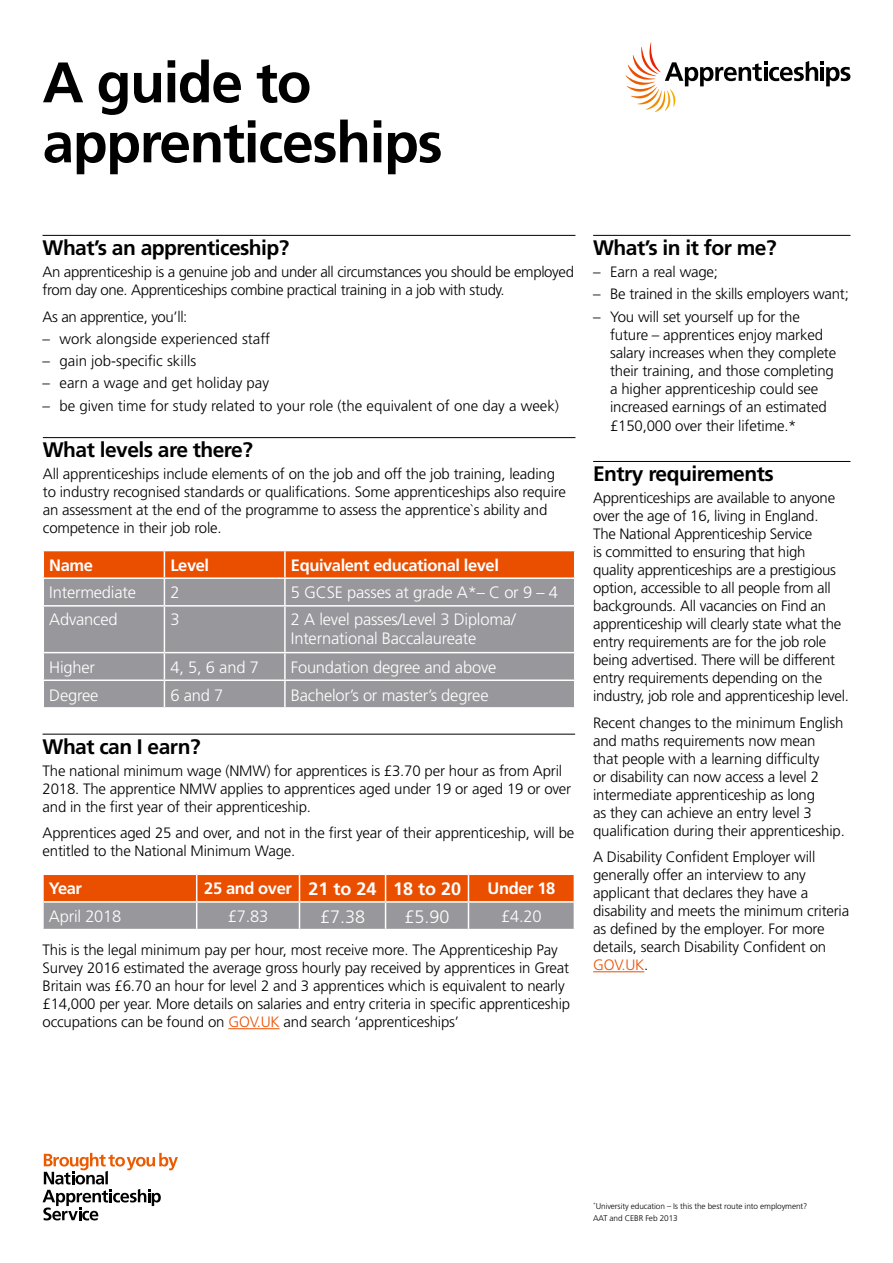
<style>
.page{position:relative;width:893px;height:1263px;background:#fff}
.page>*{position:absolute;margin:0;border:0;box-sizing:border-box;transform-origin:0 0}
.t1{font:700 57px/60px "Frutiger";letter-spacing:-.025em;color:#000}
.t2{font:700 21px "Frutiger";letter-spacing:-.025em;color:#000}
.t3{font:700 18px "Frutiger";color:#fff}
.t4{font:300 18px "Frutiger";color:#fff}
.t5{font:300 16.5px/19.5px "Frutiger";letter-spacing:-.01em;color:#fff}
.t6{font:700 16.5px "Frutiger";letter-spacing:-.025em;color:#fff}
.t7{font:300 15px/18px "Frutiger";letter-spacing:-.01em;color:#000}
.t8{font:300 8.25px/12px "Frutiger";letter-spacing:-.01em;color:#000}
.s1{font-size:16.5px}
.s2{color:#ea4f00}
</style>
<div class="page">
<hr style="left:43px;top:235px;width:532px;height:1px;background:#000">
<hr style="left:593px;top:235px;width:257px;height:1px;background:#000">
<hr style="left:593px;top:461px;width:257px;height:1px;background:#000">
<hr style="left:593px;top:971px;width:51px;height:1px;background:#ea4f00">
<svg style="left:625px;top:43px;width:225px;height:69px"></svg>
<hr style="left:820px;top:67px;width:4px;height:14px;background:#000">
<hr style="left:43px;top:437px;width:532px;height:1px;background:#000">
<hr style="left:43px;top:734px;width:532px;height:1px;background:#000">
<hr style="left:228px;top:1028px;width:52px;height:1px;background:#ea4f00">
<svg style="left:43px;top:1153px;width:135px;height:67px"></svg>
<div style="left:44px;top:607px;width:530px;height:100px;background:#98989c"></div>
<svg style="left:43px;top:550px;width:532px;height:55px;background:#c57c59"></svg>
<hr style="left:164px;top:607px;width:1px;height:45px;background:#fff">
<hr style="left:284px;top:607px;width:2px;height:45px;background:#fff">
<hr style="left:43px;top:652px;width:121px;height:1px;background:#fff">
<hr style="left:164px;top:652px;width:121px;height:1px;background:#fff">
<hr style="left:285px;top:652px;width:290px;height:1px;background:#fff">
<hr style="left:284px;top:653px;width:2px;height:26px;background:#fff">
<hr style="left:43px;top:679px;width:121px;height:2px;background:#fff">
<hr style="left:164px;top:679px;width:121px;height:2px;background:#fff">
<svg style="left:164px;top:653px;width:1px;height:54px"></svg>
<hr style="left:285px;top:679px;width:290px;height:2px;background:#fff">
<hr style="left:284px;top:681px;width:2px;height:26px;background:#fff">
<svg style="left:43px;top:874px;width:532px;height:55px;background:#c57c5a"></svg>
<h1 class="t1" style="left:43px;top:52px;width:402px">A guide to apprenticeships</h1>
<h2 class="t2" style="left:43px;top:235px;width:248px">What’s an apprenticeship?</h2>
<p class="t7" style="left:43px;top:263px;width:533px">An apprenticeship is a genuine job and under all circumstances you should be employed from day one. Apprenticeships combine practical training in a job with study.</p>
<p class="t7" style="left:43px;top:307px;width:146px">As an apprentice, you’ll:</p>
<p class="t7" style="left:43px;top:330px;width:229px">– work alongside experienced staff</p>
<p class="t7" style="left:43px;top:352px;width:155px">– gain job-specific skills</p>
<p class="t7" style="left:43px;top:374px;width:228px">– earn a wage and get holiday pay</p>
<p class="t7" style="left:43px;top:396px;width:518px">– be given time for study related to your role (the equivalent of one day a week)</p>
<h2 class="t2" style="left:43px;top:437px;width:211px">What levels are there?</h2>
<p class="t7" style="left:43px;top:465px;width:524px">All apprenticeships include elements of on the job and off the job training, leading to industry recognised standards or qualifications. Some apprenticeships also require an assessment at the end of the programme to assess the apprentice`s ability and competence in their job role.</p>
<p class="t6" style="left:49px;top:555px;width:45px">Name</p>
<p class="t6" style="left:170px;top:555px;width:40px">Level</p>
<p class="t6" style="left:291px;top:555px;width:210px">Equivalent educational level</p>
<p class="t5" style="left:49px;top:583px;width:88px">Intermediate</p>
<p class="t5" style="left:170px;top:583px;width:11px">2</p>
<p class="t5" style="left:291px;top:583px;width:269px">5 GCSE passes at grade A*– C or 9 – 4</p>
<p class="t5" style="left:49px;top:609px;width:70px">Advanced</p>
<p class="t5" style="left:170px;top:609px;width:11px">3</p>
<p class="t5" style="left:291px;top:609px;width:226px">2 A level passes/Level 3 Diploma/<br>International Baccalaureate</p>
<p class="t5" style="left:49px;top:657px;width:47px">Higher</p>
<p class="t5" style="left:170px;top:657px;width:90px">4, 5, 6 and 7</p>
<p class="t5" style="left:291px;top:657px;width:207px">Foundation degree and above</p>
<p class="t5" style="left:49px;top:685px;width:51px">Degree</p>
<p class="t5" style="left:170px;top:685px;width:54px">6 and 7</p>
<p class="t5" style="left:291px;top:685px;width:199px">Bachelor’s or master’s degree</p>
<h2 class="t2" style="left:43px;top:734px;width:160px">What can I earn?</h2>
<p class="t7" style="left:43px;top:762px;width:530px">The national minimum wage (NMW) for apprentices is £3.70 per hour as from April<br>2018. The apprentice NMW applies to apprentices aged under 19 or aged 19 or over and in the first year of their apprenticeship.</p>
<p class="t7" style="left:43px;top:824px;width:533px">Apprentices aged 25 and over, and not in the first year of their apprenticeship, will be entitled to the National Minimum Wage.</p>
<p class="t6" style="left:49px;top:879px;width:35px">Year</p>
<p class="t3" style="left:204px;top:878px;width:258px"><span class="s1">25 and over</span> 21 to 24 18 to 20</p>
<p class="t6" style="left:488px;top:879px;width:69px">Under 18</p>
<p class="t5" style="left:49px;top:907px;width:74px">April 2018</p>
<p class="t5" style="left:228px;top:907px;width:42px">£7.83</p>
<p class="t4" style="left:320px;top:906px;width:47px">£7.38</p>
<p class="t4" style="left:404px;top:906px;width:47px">£5.90</p>
<p class="t5" style="left:501px;top:907px;width:42px">£4.20</p>
<p class="t7" style="left:43px;top:941px;width:529px">This is the legal minimum pay per hour, most receive more. The Apprenticeship Pay Survey 2016 estimated the average gross hourly pay received by apprentices in Great Britain was £6.70 an hour for level 2 and 3 apprentices which is equivalent to nearly £14,000 per year. More details on salaries and entry criteria in specific apprenticeship occupations can be found on <span class="s2">GOV.UK</span> and search ‘apprenticeships’</p>
<h2 class="t2" style="left:593px;top:235px;width:185px">What’s in it for me?</h2>
<p class="t7" style="left:593px;top:263px;width:126px">– Earn a real wage;</p>
<p class="t7" style="left:593px;top:285px;width:257px">– Be trained in the skills employers want;</p>
<p class="t7" style="left:610px;top:307px;width:228px;text-indent:-17px">– You will set yourself up for the future – apprentices enjoy marked salary increases when they complete their training, and those completing a higher apprenticeship could see increased earnings of an estimated</p>
<p class="t7" style="left:610px;top:417px;width:188px">£150,000 over their lifetime.*</p>
<h2 class="t2" style="left:593px;top:461px;width:182px">Entry requirements</h2>
<p class="t7" style="left:593px;top:489px;width:257px">Apprenticeships are available to anyone over the age of 16, living in England.<br>The National Apprenticeship Service<br>is committed to ensuring that high quality apprenticeships are a prestigious option, accessible to all people from all backgrounds. All vacancies on Find an apprenticeship will clearly state what the entry requirements are for the job role being advertised. There will be different entry requirements depending on the industry, job role and apprenticeship level.</p>
<p class="t7" style="left:593px;top:713px;width:253px">Recent changes to the minimum English and maths requirements now mean<br>that people with a learning difficulty<br>or disability can now access a level 2 intermediate apprenticeship as long<br>as they can achieve an entry level 3 qualification during their apprenticeship.</p>
<p class="t7" style="left:593px;top:848px;width:258px">A Disability Confident Employer will generally offer an interview to any applicant that declares they have a disability and meets the minimum criteria as defined by the employer. For more details, search Disability Confident on <span class="s2">GOV.UK</span>.</p>
<p class="t8" style="left:593px;top:1200px;width:216px"><sup>*</sup>University education – Is this the best route into employment?<br>AAT and CEBR Feb 2013</p>
</div>
